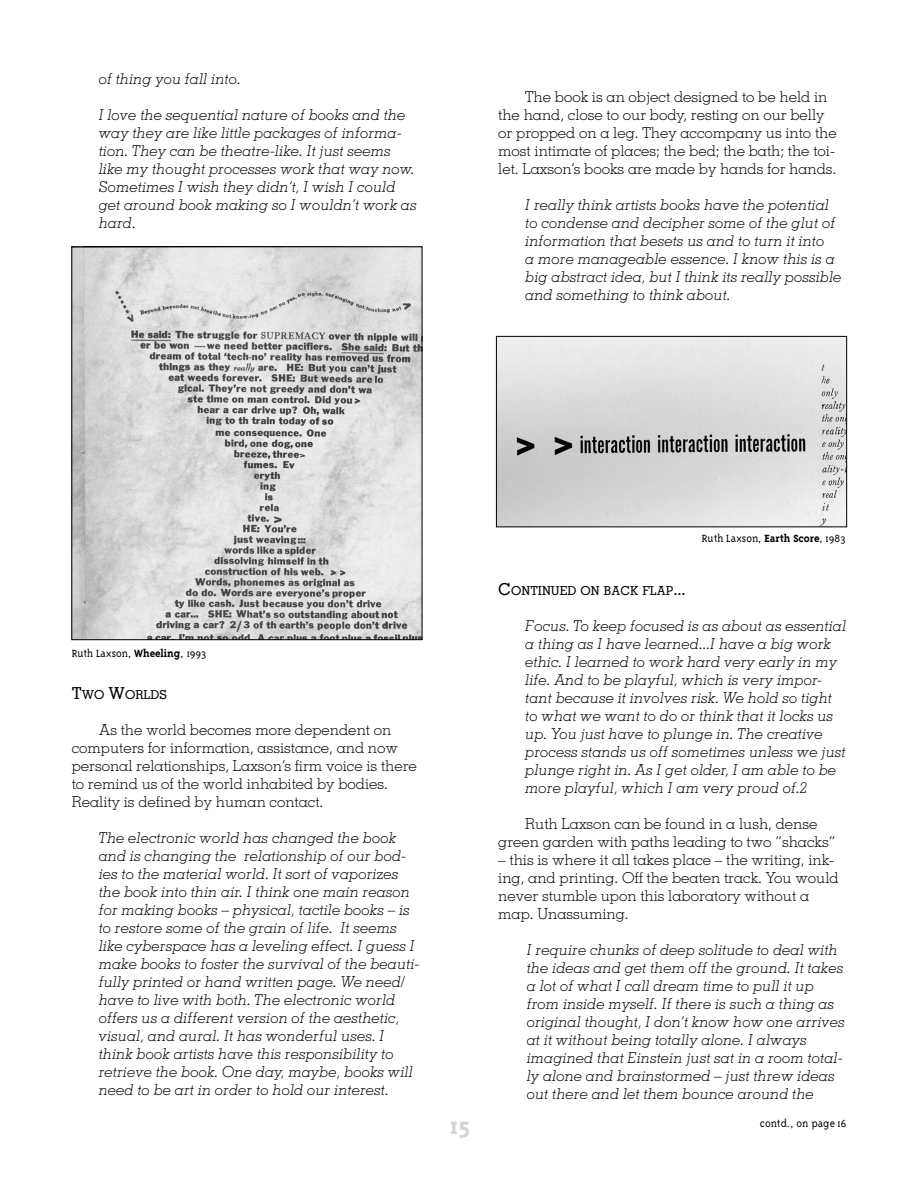
<style>
.page{position:relative;width:918px;height:1188px;background:#fff}
.page>*{position:absolute;margin:0;border:0;box-sizing:border-box;transform-origin:0 0}
.t1{font:700 27px "Triplex Serif";color:#d1d3d4}
.t2{font:italic 300 15px/18px "Memphis";color:#000}
.t3{font:300 15px/18px "Memphis";color:#000}
.t4{font:500 12.3px "Memphis";color:#000}
.t5{font:300 12px "Triplex Serif";color:#000}
.s1{font-weight:700}
.s2{font-size:16.5px}
</style>
<div class="page">
<img style="left:73px;top:248px;width:347px;height:390px">
<div style="left:71px;top:246px;width:351px;height:394px;border:1px solid #000"></div>
<img style="left:498px;top:338px;width:347px;height:187px">
<div style="left:496px;top:336px;width:351px;height:191px;border:1px solid #000"></div>
<p class="t2" style="left:99px;top:69px;width:144px">of thing you fall into.</p>
<p class="t2" style="left:99px;top:105px;width:320px">I love the sequential nature of books and the way they are like little packages of informa&shy;tion. They can be theatre-like. It just seems like my thought processes work that way now.<br>Sometimes I wish they didn’t, I wish I could get around book making so I wouldn’t work as hard.</p>
<p class="t3" style="left:498px;top:87px;width:340px;text-indent:27px">The book is an object designed to be held in the hand, close to our body, resting on our belly or propped on a leg. They accompany us into the most intimate of places; the bed; the bath; the toi&shy;let. Laxson’s books are made by hands for hands.</p>
<p class="t2" style="left:525px;top:195px;width:318px">I really think artists books have the potential to condense and decipher some of the glut of information that besets us and to turn it into<br>a more manageable essence. I know this is a big abstract idea, but I think its really possible and something to think about.</p>
<p class="t5" style="left:72px;top:647px;width:136px">Ruth Laxson, <span class="s1">Wheeling</span>, 1993</p>
<p class="t4" style="left:72px;top:687px;width:97px"><span class="s2">T</span>WO <span class="s2">W</span>ORLDS</p>
<p class="t3" style="left:72px;top:721px;width:347px;text-indent:27px">As the world becomes more dependent on computers for information, assistance, and now personal relationships, Laxson’s firm voice is there to remind us of the world inhabited by bodies.<br>Reality is defined by human contact.</p>
<p class="t2" style="left:99px;top:829px;width:322px">The electronic world has changed the book and is changing the relationship of our bod&shy;ies to the material world. It sort of vaporizes the book into thin air. I think one main reason for making books – physical, tactile books – is to restore some of the grain of life. It seems like cyberspace has a leveling effect. I guess I make books to foster the survival of the beauti&shy;fully printed or hand written page. We need/ have to live with both. The electronic world offers us a different version of the aesthetic, visual, and aural. It has wonderful uses. I think book artists have this responsibility to retrieve the book. One day, maybe, books will need to be art in order to hold our interest.</p>
<p class="t5" style="left:702px;top:531px;width:145px">Ruth Laxson, <span class="s1">Earth Score</span>, 1983</p>
<p class="t4" style="left:498px;top:583px;width:189px"><span class="s2">C</span>ONTINUED ON BACK FLAP<span class="s2">...</span></p>
<p class="t2" style="left:525px;top:616px;width:322px">Focus. To keep focused is as about as essential a thing as I have learned...I have a big work ethic. I learned to work hard very early in my life. And to be playful, which is very impor&shy;tant because it involves risk. We hold so tight to what we want to do or think that it locks us up. You just have to plunge in. The creative process stands us off sometimes unless we just plunge right in. As I get older, I am able to be more playful, which I am very proud of.2</p>
<p class="t3" style="left:498px;top:814px;width:339px;text-indent:27px">Ruth Laxson can be found in a lush, dense green garden with paths leading to two “shacks”</p>
<p class="t3" style="left:498px;top:850px;width:342px">– this is where it all takes place – the writing, ink&shy;ing, and printing. Off the beaten track. You would never stumble upon this laboratory without a map. Unassuming.</p>
<p class="t2" style="left:527px;top:940px;width:320px">I require chunks of deep solitude to deal with the ideas and get them off the ground. It takes a lot of what I call dream time to pull it up from inside myself. If there is such a thing as original thought, I don’t know how one arrives at it without being totally alone. I always imagined that Einstein just sat in a room total&shy;ly alone and brainstormed – just threw ideas out there and let them bounce around the</p>
<h1 class="t1" style="left:450px;top:1110px;width:22px">15</h1>
<p class="t5" style="left:760px;top:1116px;width:88px">contd., on page 16</p>
</div>
